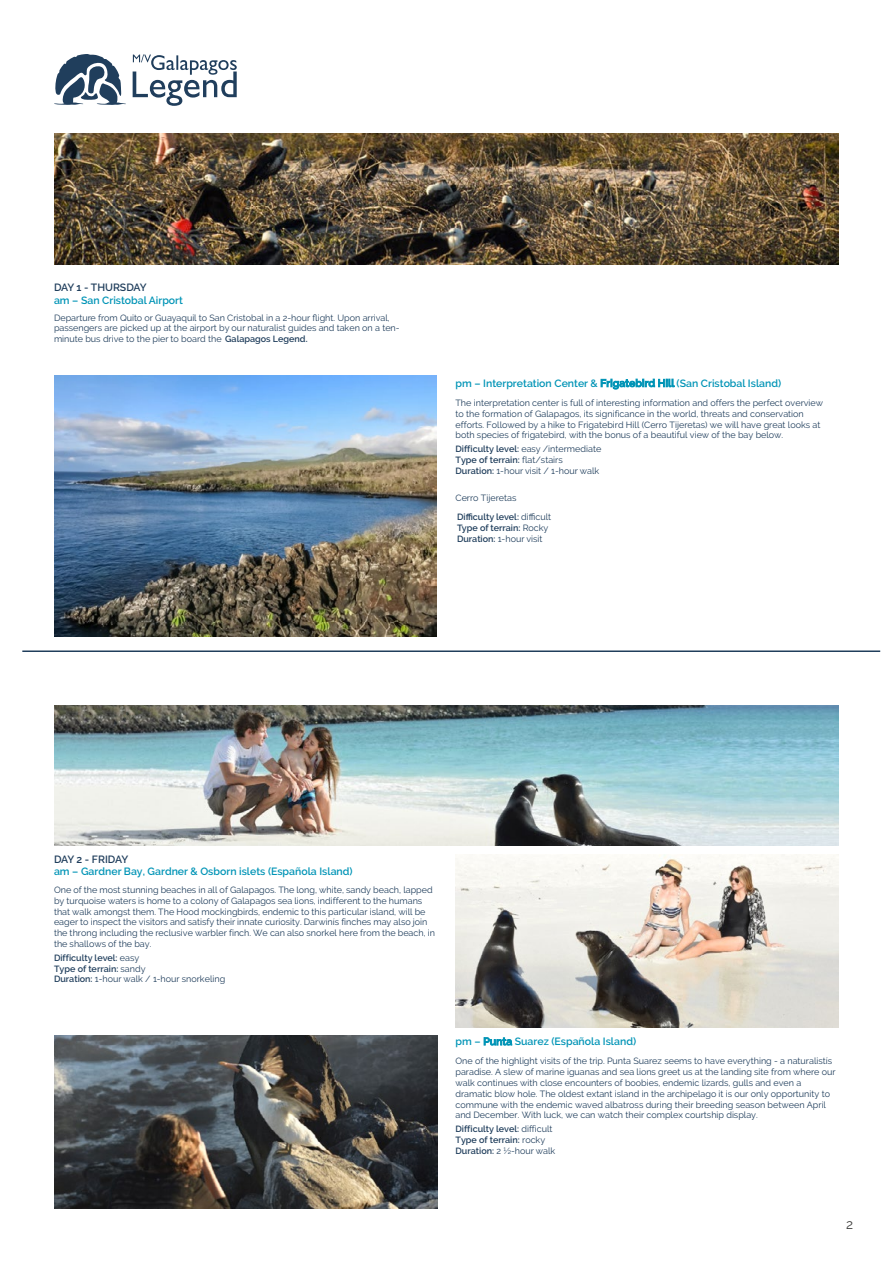
<style>
.page{position:relative;width:893px;height:1263px;background:#fff}
.page>*{position:absolute;margin:0;border:0;box-sizing:border-box;transform-origin:0 0}
.t1{font:13.5px "Raleway";color:#3c3c3b}
.t2{font:600 10.5px "Raleway";color:#0094b6}
.t3{font:600 10.5px "Raleway";letter-spacing:-.015em;color:#203e5c}
.t4{font:9px/10.8px "Raleway";color:#203e5c}
.t5{font:600 9px/10.8px "Raleway";color:#203e5c}
.s1{font-weight:600}
.s2{font-weight:400}
</style>
<div class="page">
<svg style="left:133px;top:54px;width:104px;height:52px"></svg>
<svg style="left:54px;top:54px;width:72px;height:51px"></svg>
<hr style="left:22px;top:650px;width:858px;height:2px;background:#203e5c">
<img style="left:54px;top:134px;width:785px;height:130px">
<img style="left:54px;top:376px;width:383px;height:261px">
<img style="left:54px;top:1035px;width:383px;height:173px">
<img style="left:455px;top:854px;width:384px;height:174px">
<img style="left:54px;top:705px;width:785px;height:140px">
<p class="t3" style="left:54px;top:281px;width:94px">DAY 1 - THURSDAY</p>
<p class="t2" style="left:54px;top:294px;width:131px">am – San Cristobal Airport</p>
<p class="t4" style="left:54px;top:312px;width:347px">Departure from Quito or Guayaquil to San Cristobal in a 2-hour flight. Upon arrival, passengers are picked up at the airport by our naturalist guides and taken on a ten&shy;minute bus drive to the pier to board the <span class="s1">Galapagos Legend.</span></p>
<p class="t2" style="left:455px;top:377px;width:327px">pm – Interpretation Center &amp; Frigatebird Hill (San Cristobal Island)</p>
<p class="t4" style="left:455px;top:397px;width:369px">The interpretation center is full of interesting information and offers the perfect overview to the formation of Galapagos, its significance in the world, threats and conservation efforts. Followed by a hike to Frigatebird Hill (Cerro Tijeretas) we will have great looks at both species of frigatebird, with the bonus of a beautiful view of the bay below.</p>
<p class="t4" style="left:455px;top:444px;width:147px"><span class="s1">Difficulty level:</span> easy /intermediate<br><span class="s1">Type of terrain:</span> flat/stairs<br><span class="s1">Duration:</span> 1-hour visit / 1-hour walk</p>
<p class="t4" style="left:455px;top:493px;width:62px">Cerro Tijeretas</p>
<p class="t5" style="left:457px;top:512px;width:96px">Difficulty level: <span class="s2">difficult<br></span>Type of terrain: <span class="s2">Rocky<br></span>Duration: <span class="s2">1-hour visit</span></p>
<p class="t3" style="left:54px;top:853px;width:76px">DAY 2 - FRIDAY</p>
<p class="t2" style="left:54px;top:865px;width:300px">am – Gardner Bay, Gardner &amp; Osborn islets (Española Island)</p>
<p class="t4" style="left:54px;top:884px;width:383px">One of the most stunning beaches in all of Galapagos. The long, white, sandy beach, lapped by turquoise waters is home to a colony of Galapagos sea lions, indifferent to the humans that walk amongst them. The Hood mockingbirds, endemic to this particular island, will be eager to inspect the visitors and satisfy their innate curiosity. Darwinís finches may also join the throng including the reclusive warbler finch. We can also snorkel here from the beach, in the shallows of the bay.</p>
<p class="t5" style="left:54px;top:952px;width:173px">Difficulty level: <span class="s2">easy<br></span>Type of terrain: <span class="s2">sandy<br></span>Duration: <span class="s2">1-hour walk / 1-hour snorkeling</span></p>
<p class="t2" style="left:455px;top:1035px;width:182px">pm – Punta Suarez (Española Island)</p>
<p class="t4" style="left:455px;top:1056px;width:382px">One of the highlight visits of the trip. Punta Suarez seems to have everything - a naturalistís paradise. A slew of marine iguanas and sea lions greet us at the landing site from where our walk continues with close encounters of boobies, endemic lizards, gulls and even a dramatic blow hole. The oldest extant island in the archipelago it is our only opportunity to commune with the endemic waved albatross during their breeding season between April and December. With luck, we can watch their complex courtship display.</p>
<p class="t5" style="left:455px;top:1123px;width:101px">Difficulty level: <span class="s2">difficult<br></span>Type of terrain: <span class="s2">rocky<br></span>Duration: <span class="s2">2 ½-hour walk</span></p>
<h1 class="t1" style="left:846px;top:1216px;width:9px">2</h1>
</div>
